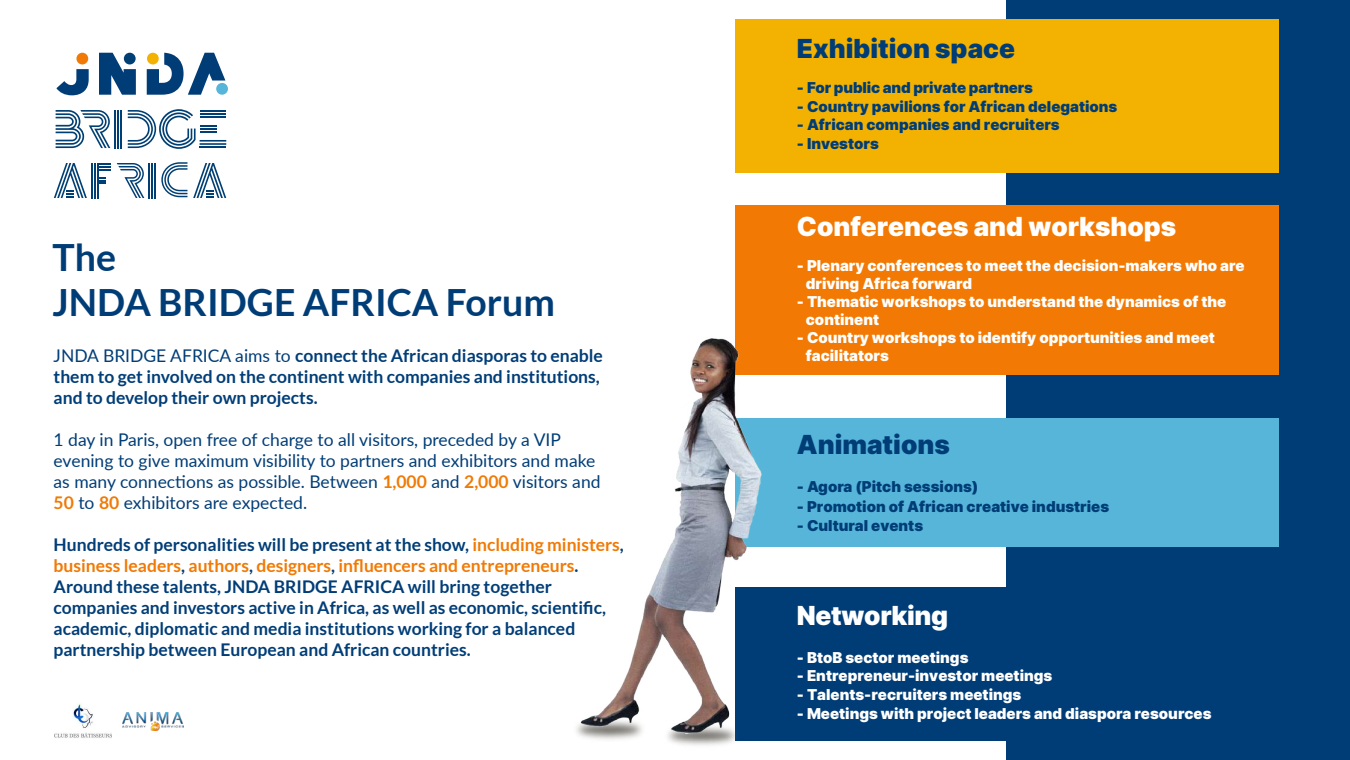
<style>
.page{position:relative;width:1350px;height:760px;background:#fff}
.page>*{position:absolute;margin:0;border:0;box-sizing:border-box;transform-origin:0 0}
.t1{font:700 37.5px/45px "Lato";color:#003d77}
.t2{font:900 26.25px "Inter";color:#fff}
.t3{font:900 26.25px "Inter";color:#003d77}
.t4{font:700 17.5px/21px "Lato";color:#003d77}
.t5{font:17.5px/21px "Lato";color:#003d77}
.t6{font:900 15px/18px "Inter";color:#fff}
.t7{font:900 15px "Inter";color:#003d77}
.s1{font-weight:400}
.s2{font-weight:700;color:#f07a05}
.s3{color:#f07a05}
</style>
<div class="page">
<div style="left:1007px;top:0;width:343px;height:760px;background:#003d77"></div>
<div style="left:735px;top:19px;width:544px;height:154px;background:#f3b202"></div>
<div style="left:735px;top:205px;width:544px;height:170px;background:#f27a04"></div>
<div style="left:735px;top:418px;width:544px;height:128px;background:#56b5d8"></div>
<div style="left:735px;top:587px;width:544px;height:154px;background:#003d77"></div>
<img style="left:123px;top:712px;width:61px;height:19px">
<img style="left:54px;top:704px;width:58px;height:34px">
<img style="left:576px;top:338px;width:264px;height:407px">
<hr style="left:117px;top:110px;width:2px;height:38px;background:#003f73">
<hr style="left:121px;top:110px;width:1px;height:38px;background:#003f73">
<hr style="left:114px;top:110px;width:2px;height:38px;background:#003f73">
<hr style="left:95px;top:163px;width:1px;height:35px;background:#003f73">
<hr style="left:98px;top:163px;width:1px;height:35px;background:#003f73">
<hr style="left:92px;top:163px;width:1px;height:35px;background:#003f73">
<svg style="left:161px;top:162px;width:26px;height:35px"></svg>
<hr style="left:151px;top:163px;width:1px;height:35px;background:#003f73">
<hr style="left:154px;top:163px;width:1px;height:35px;background:#003f73">
<hr style="left:148px;top:163px;width:1px;height:35px;background:#003f73">
<svg style="left:117px;top:163px;width:27px;height:35px"></svg>
<svg style="left:56px;top:110px;width:54px;height:38px"></svg>
<svg style="left:128px;top:109px;width:98px;height:40px"></svg>
<svg style="left:54px;top:163px;width:33px;height:35px"></svg>
<svg style="left:193px;top:163px;width:33px;height:35px"></svg>
<svg style="left:99px;top:163px;width:12px;height:7px"></svg>
<svg style="left:99px;top:177px;width:7px;height:7px"></svg>
<svg style="left:216px;top:83px;width:12px;height:12px"></svg>
<div style="left:76px;top:53px;width:12px;height:11px;background:#f07a05;border-radius:50%"></div>
<svg style="left:147px;top:53px;width:78px;height:42px"></svg>
<svg style="left:99px;top:53px;width:37px;height:42px"></svg>
<svg style="left:56px;top:69px;width:33px;height:26px"></svg>
<h1 class="t1" style="left:53px;top:234px;width:504px">The<br>JNDA BRIDGE AFRICA Forum</h1>
<p class="t4" style="left:54px;top:345px;width:551px"><span class="s1">JNDA BRIDGE AFRICA aims to</span> connect the African diasporas to enable them to get involved on the continent with companies and institutions, and to develop their own projects.</p>
<p class="t5" style="left:54px;top:429px;width:548px">1 day in Paris, open free of charge to all visitors, preceded by a VIP evening to give maximum visibility to partners and exhibitors and make as many connections as possible. Between <span class="s2">1,000</span> and <span class="s2">2,000</span> visitors and <span class="s2">50</span> to <span class="s2">80</span> exhibitors are expected.</p>
<p class="t4" style="left:54px;top:534px;width:572px">Hundreds of personalities will be present at the show, <span class="s3">including ministers</span>, <span class="s3">business leaders</span>, <span class="s3">authors</span>, <span class="s3">designers</span>, <span class="s3">influencers and entrepreneurs</span>.<br>Around these talents, JNDA BRIDGE AFRICA will bring together companies and investors active in Africa, as well as economic, scientific, academic, diplomatic and media institutions working for a balanced partnership between European and African countries.</p>
<h2 class="t3" style="left:797px;top:29px;width:220px">Exhibition space</h2>
<p class="t7" style="left:797px;top:76px;width:238px">- For public and private partners</p>
<p class="t7" style="left:797px;top:95px;width:322px">- Country pavilions for African delegations</p>
<p class="t7" style="left:797px;top:114px;width:264px">- African companies and recruiters</p>
<p class="t7" style="left:797px;top:133px;width:83px">- Investors</p>
<h2 class="t2" style="left:797px;top:208px;width:381px">Conferences and workshops</h2>
<p class="t6" style="left:806px;top:257px;width:440px;text-indent:-9px">- Plenary conferences to meet the decision-makers who are driving Africa forward</p>
<p class="t6" style="left:806px;top:293px;width:422px;text-indent:-9px">- Thematic workshops to understand the dynamics of the continent</p>
<p class="t6" style="left:806px;top:329px;width:411px;text-indent:-9px">- Country workshops to identify opportunities and meet facilitators</p>
<h2 class="t3" style="left:797px;top:426px;width:154px">Animations</h2>
<p class="t7" style="left:797px;top:475px;width:183px">- Agora (Pitch sessions)</p>
<p class="t7" style="left:797px;top:495px;width:314px">- Promotion of African creative industries</p>
<p class="t7" style="left:797px;top:515px;width:128px">- Cultural events</p>
<h2 class="t2" style="left:797px;top:596px;width:153px">Networking</h2>
<p class="t6" style="left:797px;top:648px;width:173px">- BtoB sector meetings</p>
<p class="t6" style="left:797px;top:667px;width:257px">- Entrepreneur-investor meetings</p>
<p class="t6" style="left:797px;top:685px;width:226px">- Talents-recruiters meetings</p>
<p class="t6" style="left:797px;top:704px;width:416px">- Meetings with project leaders and diaspora resources</p>
</div>
